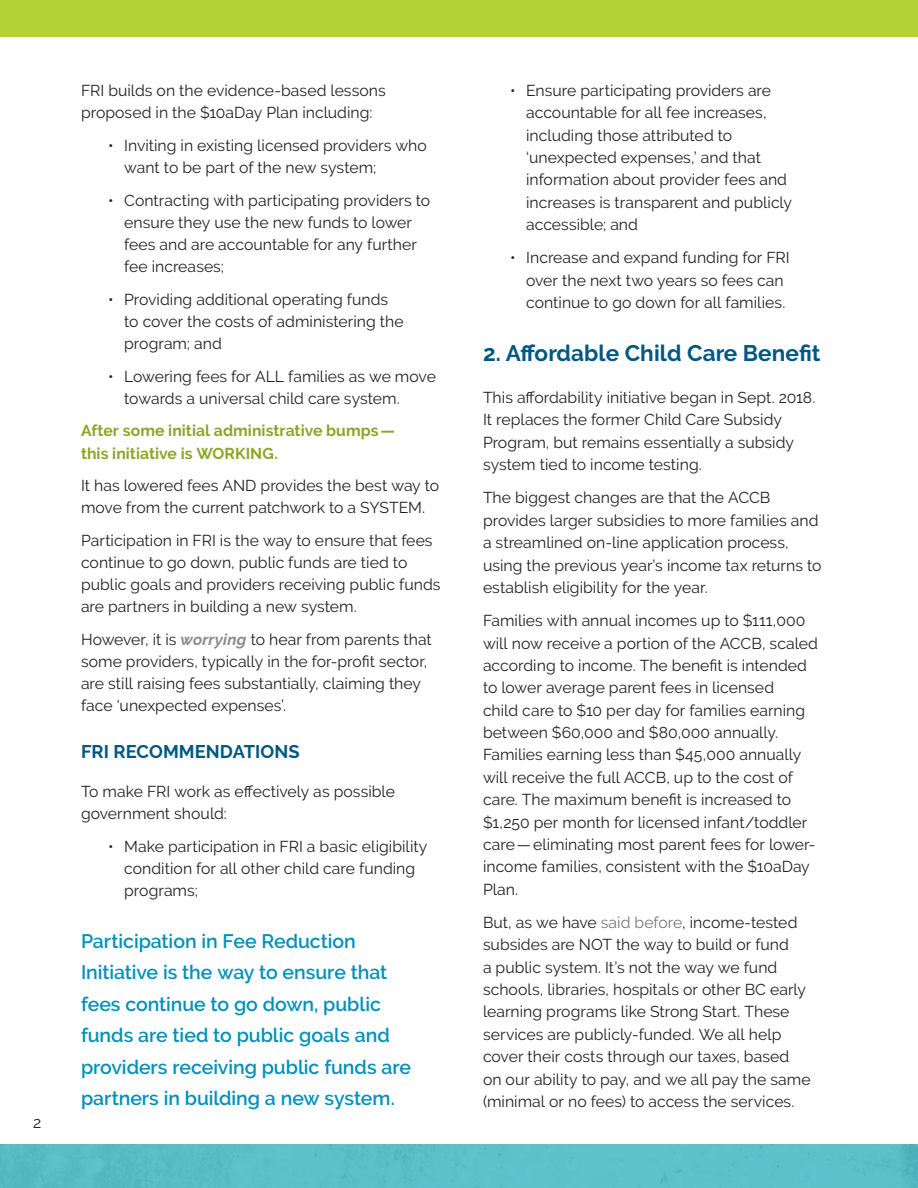
<style>
.page{position:relative;width:918px;height:1188px;background:#fff}
.page>*{position:absolute;margin:0;border:0;box-sizing:border-box;transform-origin:0 0}
.head_2{font:700 22.5px "Raleway";letter-spacing:.005em;color:#005882}
.callout{font:600 19.5px/31.5px "Raleway";color:#0091b9}
.head_3{font:700 18.3px "Raleway";letter-spacing:.005em;color:#005882}
.body{font:15.75px/22.4px "Raleway";letter-spacing:.005em;color:#231f20}
.body_next_column{font:15.75px/22px "Raleway";letter-spacing:.005em;color:#231f20}
.body-2{font:700 15.75px/22px "Raleway";letter-spacing:.005em;color:#8ba627}
.s1{font-weight:700;font-style:italic;color:#8a8c8f}
.s2{color:#757679}
</style>
<div class="page">
<div style="left:0;top:0;width:918px;height:36px;background:#b3d234"></div>
<div style="left:0;top:1145px;width:918px;height:43px;background:#5cc1c9"></div>
<hr style="left:917px;top:0;width:1px;height:265px;background:#005882">
<p class="body" style="left:33px;top:1111px;width:10px">2</p>
<p class="body_next_column" style="left:81px;top:79px;width:306px">FRI builds on the evidence-based lessons proposed in the $10aDay Plan including:</p>
<p class="body" style="left:124px;top:134px;width:304px;text-indent:-16px">• Inviting in existing licensed providers who want to be part of the new system;</p>
<p class="body" style="left:124px;top:189px;width:308px;text-indent:-16px">• Contracting with participating providers to ensure they use the new funds to lower fees and are accountable for any further fee increases;</p>
<p class="body" style="left:124px;top:288px;width:281px;text-indent:-16px">• Providing additional operating funds to cover the costs of administering the program; and</p>
<p class="body" style="left:124px;top:365px;width:313px;text-indent:-16px">• Lowering fees for ALL families as we move towards a universal child care system.</p>
<p class="body-2" style="left:81px;top:420px;width:316px">After some initial administrative bumps— this initiative is WORKING.</p>
<p class="body" style="left:81px;top:475px;width:360px">It has lowered fees AND provides the best way to move from the current patchwork to a SYSTEM.</p>
<p class="body" style="left:81px;top:530px;width:361px">Participation in FRI is the way to ensure that fees continue to go down, public funds are tied to public goals and providers receiving public funds are partners in building a new system.</p>
<p class="body" style="left:81px;top:629px;width:352px">However, it is <span class="s1">worrying</span> to hear from parents that some providers, typically in the for-profit sector, are still raising fees substantially, claiming they face ‘unexpected expenses’.</p>
<p class="head_3" style="left:81px;top:741px;width:220px">FRI RECOMMENDATIONS</p>
<p class="body" style="left:81px;top:780px;width:315px">To make FRI work as effectively as possible government should:</p>
<p class="body" style="left:124px;top:835px;width:305px;text-indent:-16px">• Make participation in FRI a basic eligibility condition for all other child care funding programs;</p>
<p class="callout" style="left:81px;top:925px;width:332px">Participation in Fee Reduction Initiative is the way to ensure that fees continue to go down, public funds are tied to public goals and providers receiving public funds are partners in building a new system.</p>
<p class="body" style="left:526px;top:79px;width:267px;text-indent:-16px">• Ensure participating providers are accountable for all fee increases, including those attributed to ‘unexpected expenses,’ and that information about provider fees and increases is transparent and publicly accessible; and</p>
<p class="body" style="left:526px;top:247px;width:265px;text-indent:-16px">• Increase and expand funding for FRI over the next two years so fees can continue to go down for all families.</p>
<p class="head_2" style="left:483px;top:340px;width:339px">2. Affordable Child Care Benefit</p>
<p class="body" style="left:483px;top:386px;width:334px">This affordability initiative began in Sept. 2018.<br>It replaces the former Child Care Subsidy Program, but remains essentially a subsidy system tied to income testing.</p>
<p class="body" style="left:483px;top:487px;width:340px">The biggest changes are that the ACCB provides larger subsidies to more families and a streamlined on-line application process, using the previous year’s income tax returns to establish eligibility for the year.</p>
<p class="body" style="left:483px;top:609px;width:337px">Families with annual incomes up to $111,000 will now receive a portion of the ACCB, scaled according to income. The benefit is intended to lower average parent fees in licensed<br>child care to $10 per day for families earning between $60,000 and $80,000 annually.<br>Families earning less than $45,000 annually will receive the full ACCB, up to the cost of care. The maximum benefit is increased to $1,250 per month for licensed infant/toddler care—eliminating most parent fees for lower&shy;income families, consistent with the $10aDay Plan.</p>
<p class="body" style="left:483px;top:911px;width:329px">But, as we have <span class="s2">said before</span>, income-tested subsides are NOT the way to build or fund<br>a public system. It’s not the way we fund schools, libraries, hospitals or other BC early learning programs like Strong Start. These services are publicly-funded. We all help cover their costs through our taxes, based on our ability to pay, and we all pay the same (minimal or no fees) to access the services.</p>
</div>
